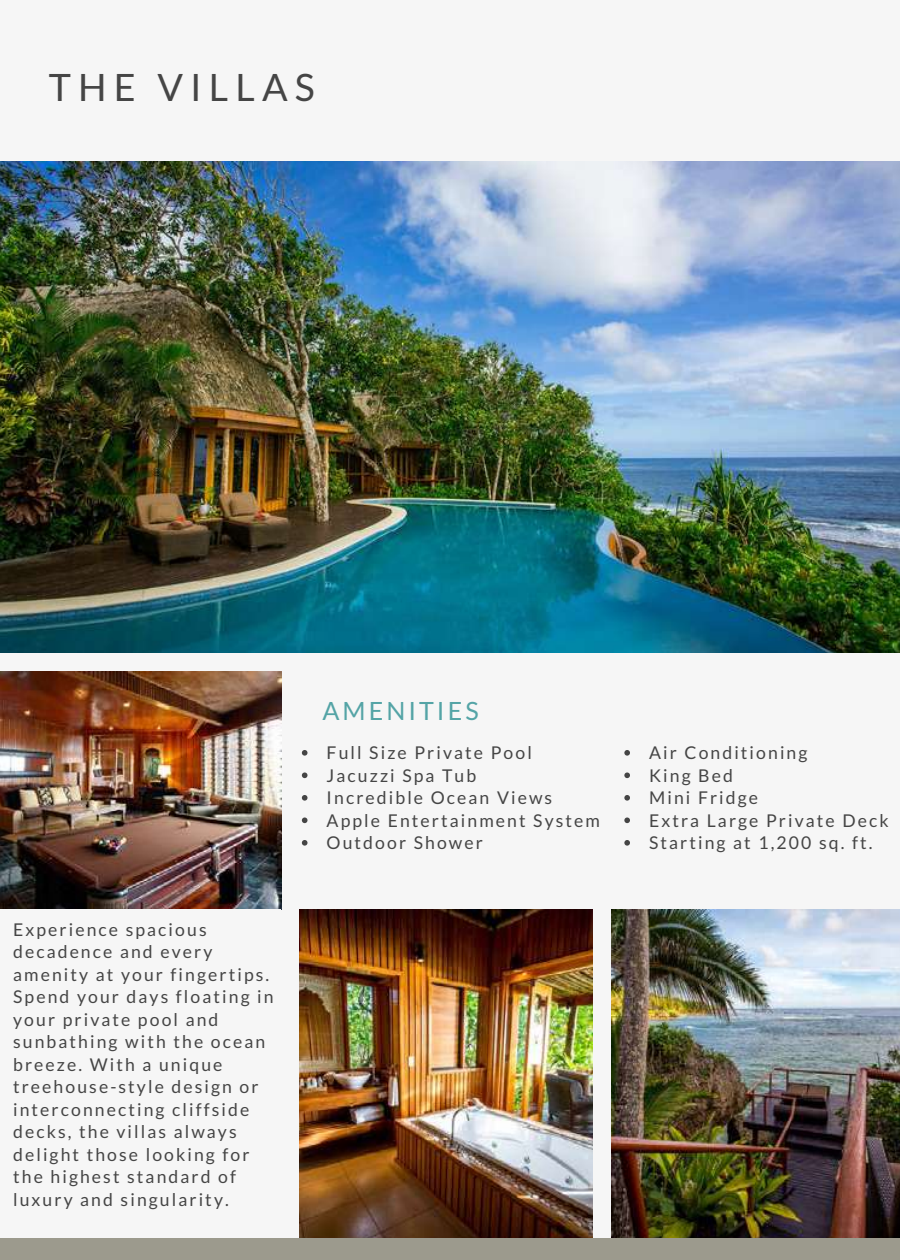
<style>
.page{position:relative;width:900px;height:1260px;background:#f6f6f6}
.page>*{position:absolute;margin:0;border:0;box-sizing:border-box;transform-origin:0 0}
.t1{font:37.75px "Lato";letter-spacing:.19em;color:#454545}
.t2{font:25.25px "Lato";letter-spacing:.12em;color:#54a4a6}
.t3{font:17.5px/22.5px "Lato";letter-spacing:.12em;color:#454545}
</style>
<div class="page">
<img style="left:0;top:161px;width:900px;height:491px">
<img style="left:0;top:671px;width:281px;height:238px">
<img style="left:300px;top:909px;width:292px;height:329px">
<img style="left:611px;top:909px;width:289px;height:329px">
<svg style="left:302px;top:750px;width:5px;height:6px"></svg>
<svg style="left:302px;top:772px;width:5px;height:6px"></svg>
<svg style="left:302px;top:795px;width:5px;height:6px"></svg>
<svg style="left:302px;top:818px;width:5px;height:5px"></svg>
<svg style="left:302px;top:840px;width:5px;height:6px"></svg>
<svg style="left:624px;top:750px;width:6px;height:6px"></svg>
<svg style="left:624px;top:772px;width:6px;height:6px"></svg>
<svg style="left:624px;top:795px;width:6px;height:6px"></svg>
<svg style="left:624px;top:818px;width:6px;height:5px"></svg>
<svg style="left:624px;top:840px;width:6px;height:6px"></svg>
<div style="left:0;top:1238px;width:900px;height:22px;background:#9c9a8d"></div>
<h1 class="t1" style="left:49px;top:64px;width:268px">THE VILLAS</h1>
<p class="t3" style="left:13px;top:918px;width:262px">Experience spacious decadence and every amenity at your fingertips.<br>Spend your days floating in your private pool and sunbathing with the ocean breeze. With a unique treehouse-style design or interconnecting cliffside decks, the villas always delight those looking for the highest standard of luxury and singularity.</p>
<h2 class="t2" style="left:322px;top:695px;width:158px">AMENITIES</h2>
<p class="t3" style="left:327px;top:741px;width:275px">Full Size Private Pool<br>Jacuzzi Spa Tub<br>Incredible Ocean Views<br>Apple Entertainment System<br>Outdoor Shower</p>
<p class="t3" style="left:649px;top:741px;width:241px">Air Conditioning<br>King Bed<br>Mini Fridge<br>Extra Large Private Deck<br>Starting at 1,200 sq. ft.</p>
</div>
